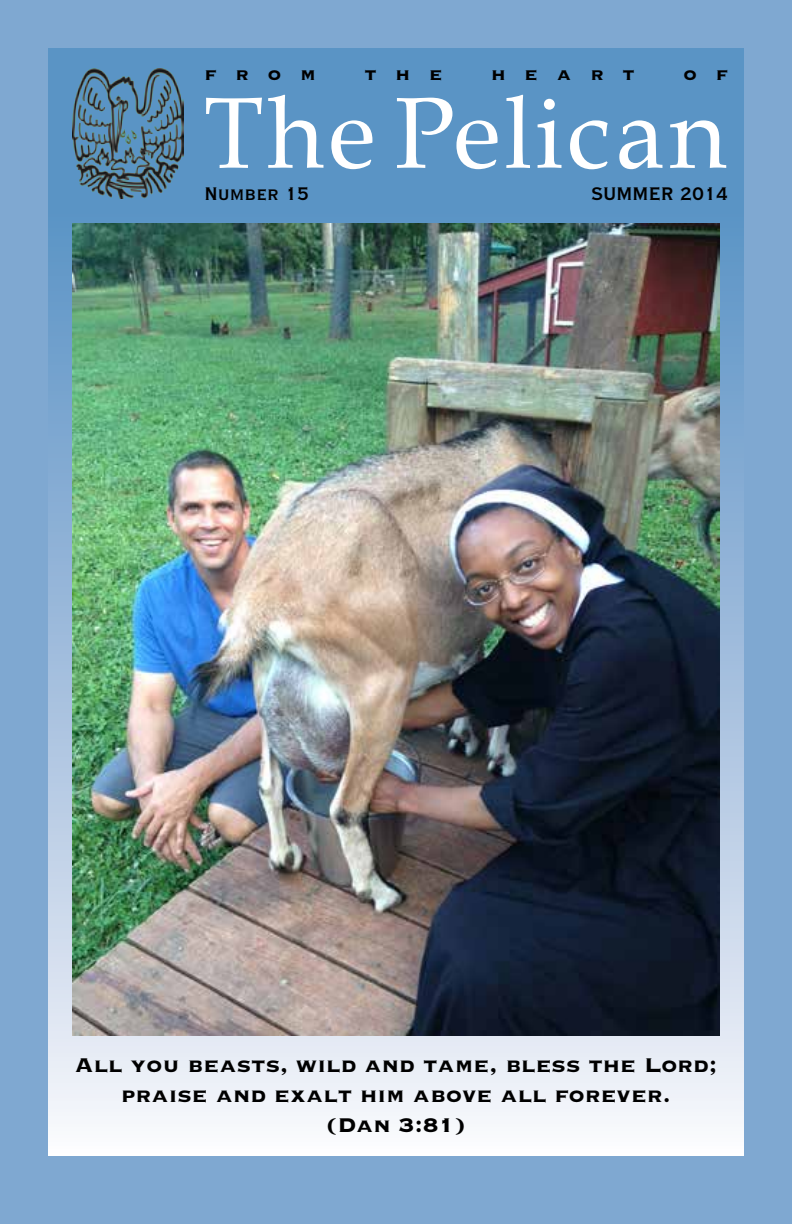
<style>
.page{position:relative;width:792px;height:1224px;background:#7fa8d1}
.page>*{position:absolute;margin:0;border:0;box-sizing:border-box;transform-origin:0 0}
.t1{font:104px "URW Palladio";letter-spacing:.025em;color:#fff}
.t2{font:26px/30px "Copperplate Thirty Three BC";color:#000;text-align:center}
.t3{font:24px "Copperplate Thirty BC";color:#000}
.t4{font:22px "Copperplate Thirty Three BC";letter-spacing:.855em;color:#000}
</style>
<div class="page">
<div style="left:48px;top:48px;width:696px;height:168px;background:#5a94c5"></div>
<img style="left:73px;top:68px;width:110px;height:130px">
<div style="left:48px;top:214px;width:696px;height:942px;background:linear-gradient(to bottom,#5890c4,#f6f5fb)"></div>
<img style="left:72px;top:223px;width:648px;height:813px">
<p class="t4" style="left:204px;top:63px;width:113px">from</p>
<p class="t4" style="left:365px;top:63px;width:79px">the</p>
<p class="t4" style="left:491px;top:63px;width:145px">heart</p>
<p class="t4" style="left:683px;top:63px;width:46px">o f</p>
<h1 class="t1" style="left:204px;top:69px;width:525px">The Pelican</h1>
<p class="t3" style="left:204px;top:182px;width:106px">Number 15</p>
<p class="t3" style="left:591px;top:182px;width:138px">SUMMER 2014</p>
<p class="t2" style="left:75px;top:1050px;width:644px">All you beasts, wild and tame, bless the Lord; praise and exalt him above all forever.<br>(Dan 3:81)</p>
</div>
